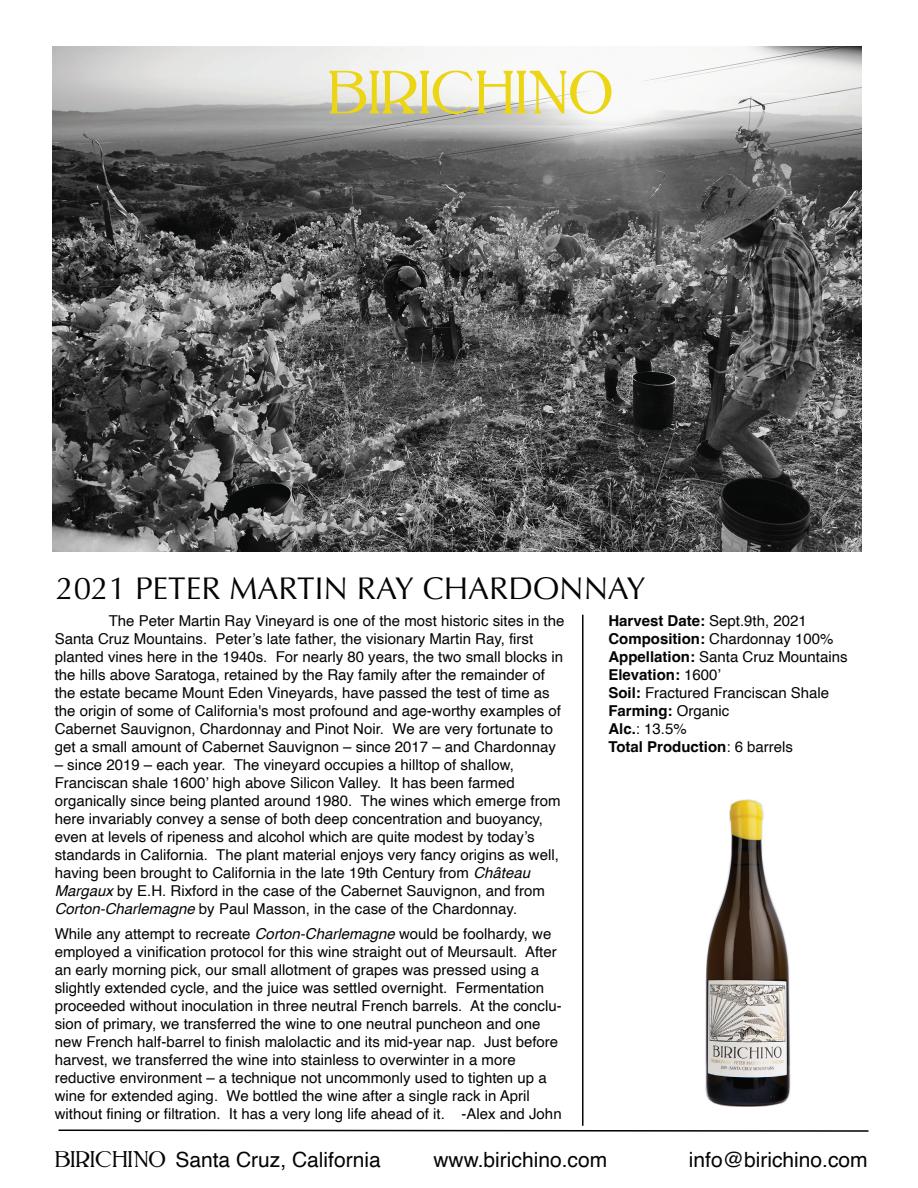
<style>
.page{position:relative;width:918px;height:1188px;background:#fff}
.page>*{position:absolute;margin:0;border:0;box-sizing:border-box;transform-origin:0 0}
.t1{font:56.4px "Kleukens Antiqua NF";color:#ebd514;scale:.96 1}
.t2{font:31.5px "Optima";color:#040503}
.t3{font:21px "Helvetica";color:#040503}
.t4{font:15px/18px "Helvetica";color:#040503}
.s1{font-style:italic}
.s2{font-weight:700}
.s3{font-family:"Kleukens Antiqua NF"}
</style>
<div class="page">
<hr style="left:582px;top:615px;width:2px;height:511px;background:#040503">
<svg style="left:58px;top:1129px;width:811px;height:3px"></svg>
<img style="left:52px;top:46px;width:809px;height:506px">
<img style="left:705px;top:800px;width:86px;height:306px">
<h1 class="t1" style="left:327px;top:57px;width:299px">BIRICHINO</h1>
<h2 class="t2" style="left:56px;top:570px;width:591px">2021 PETER MARTIN RAY CHARDONNAY</h2>
<p class="t4" style="left:55px;top:612px;width:511px;text-indent:54px">The Peter Martin Ray Vineyard is one of the most historic sites in the Santa Cruz Mountains. Peter’s late father, the visionary Martin Ray, first planted vines here in the 1940s. For nearly 80 years, the two small blocks in the hills above Saratoga, retained by the Ray family after the remainder of the estate became Mount Eden Vineyards, have passed the test of time as the origin of some of California's most profound and age-worthy examples of Cabernet Sauvignon, Chardonnay and Pinot Noir. We are very fortunate to get a small amount of Cabernet Sauvignon – since 2017 – and Chardonnay</p>
<p class="t4" style="left:55px;top:756px;width:507px">– since 2019 – each year. The vineyard occupies a hilltop of shallow, Franciscan shale 1600’ high above Silicon Valley. It has been farmed organically since being planted around 1980. The wines which emerge from here invariably convey a sense of both deep concentration and buoyancy, even at levels of ripeness and alcohol which are quite modest by today’s standards in California. The plant material enjoys very fancy origins as well, having been brought to California in the late 19th Century from <span class="s1">Château Margaux</span> by E.H. Rixford in the case of the Cabernet Sauvignon, and from <span class="s1">Corton-Charlemagne</span> by Paul Masson, in the case of the Chardonnay.</p>
<p class="t4" style="left:55px;top:925px;width:508px">While any attempt to recreate <span class="s1">Corton-Charlemagne</span> would be foolhardy, we employed a vinification protocol for this wine straight out of Meursault. After an early morning pick, our small allotment of grapes was pressed using a slightly extended cycle, and the juice was settled overnight. Fermentation proceeded without inoculation in three neutral French barrels. At the conclu&shy;sion of primary, we transferred the wine to one neutral puncheon and one new French half-barrel to finish malolactic and its mid-year nap. Just before harvest, we transferred the wine into stainless to overwinter in a more reductive environment – a technique not uncommonly used to tighten up a wine for extended aging. We bottled the wine after a single rack in April without fining or filtration. It has a very long life ahead of it. -Alex and John</p>
<p class="t4" style="left:608px;top:612px;width:241px"><span class="s2">Harvest Date:</span> Sept.9th, 2021<br><span class="s2">Composition:</span> Chardonnay 100%<br><span class="s2">Appellation:</span> Santa Cruz Mountains<br><span class="s2">Elevation:</span> 1600’<br><span class="s2">Soil:</span> Fractured Franciscan Shale<br><span class="s2">Farming:</span> Organic<br><span class="s2">Alc.</span>: 13.5%<br><span class="s2">Total Production</span>: 6 barrels</p>
<h3 class="t3" style="left:55px;top:1144px;width:328px"><span class="s3">BIRICHINO</span> Santa Cruz, California</h3>
<h3 class="t3" style="left:433px;top:1144px;width:175px">www.birichino.com</h3>
<h3 class="t3" style="left:689px;top:1144px;width:180px">info@birichino.com</h3>
</div>
